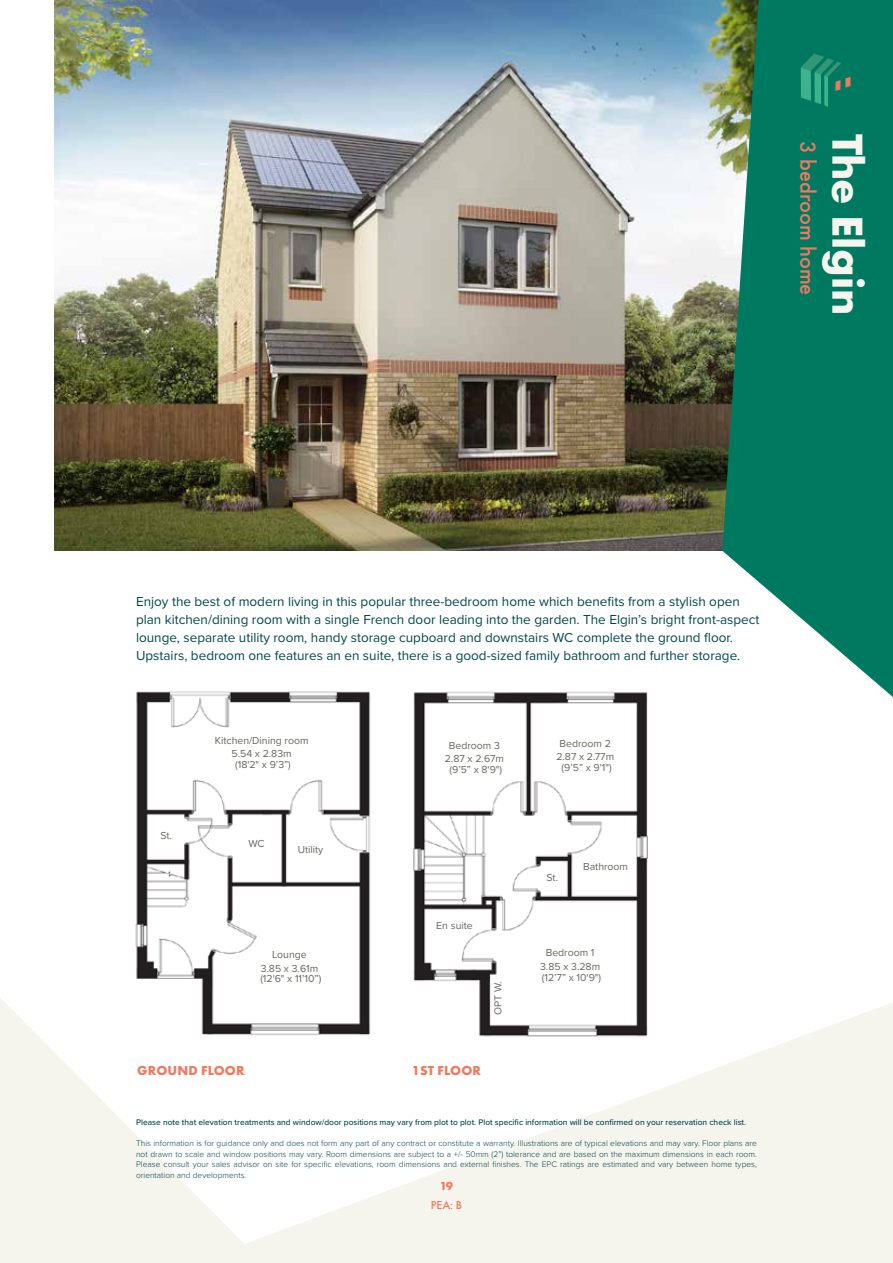
<style>
.page{position:relative;width:893px;height:1263px;background:#fff}
.page>*{position:absolute;margin:0;border:0;box-sizing:border-box;transform-origin:0 0}
.t1{font:700 45px "Futura PT";color:#f5f5ee}
.t2{font:500 22.5px "Futura PT";color:#ef795f}
.t3{font:13.5px/18px "Proxima Nova";color:#00474a}
.t4{font:700 13.5px "Futura PT";letter-spacing:.01em;color:#ef795f}
.t5{font:500 12px "Futura PT";color:#ef795f}
.t6{font:700 12px "Futura PT";color:#ef795f}
.t7{font:10.5px/13.6px "Proxima Nova";color:#65685e;text-align:center}
.t8{font:300 8.4px/10.5px "Proxima Nova";color:#00474a;text-align:justify}
.t9{font:500 8.4px "Proxima Nova";color:#00474a}
</style>
<div class="page">
<svg style="left:0;top:997px;width:893px;height:266px;fill:#f5f5ee"></svg>
<img style="left:54px;top:0;width:668px;height:551px">
<svg style="left:722px;top:0;width:171px;height:697px;background:#288a73"></svg>
<svg style="left:801px;top:54px;width:49px;height:53px;background:#1d8a6d"></svg>
<img style="left:131px;top:691px;width:244px;height:354px">
<img style="left:411px;top:691px;width:236px;height:354px">
<h2 class="t2" style="left:822px;top:141px;width:155px;rotate:90deg">3 bedroom home</h2>
<h1 class="t1" style="left:876px;top:134px;width:183px;rotate:90deg">The Elgin</h1>
<p class="t3" style="left:136px;top:592px;width:625px">Enjoy the best of modern living in this popular three-bedroom home which benefits from a stylish open plan kitchen/dining room with a single French door leading into the garden. The Elgin’s bright front-aspect lounge, separate utility room, handy storage cupboard and downstairs WC complete the ground floor.<br>Upstairs, bedroom one features an en suite, there is a good-sized family bathroom and further storage.</p>
<p class="t7" style="left:160px;top:828px;width:13px">St.</p>
<p class="t7" style="left:215px;top:733px;width:95px">Kitchen/Dining room<br>5.54 x 2.83m</p>
<p class="t7" style="left:235px;top:757px;width:57px">(18'2" x 9’3”)</p>
<p class="t7" style="left:249px;top:836px;width:18px">WC</p>
<p class="t7" style="left:298px;top:842px;width:27px">Utility</p>
<p class="t7" style="left:261px;top:947px;width:59px">Lounge<br>3.85 x 3.61m</p>
<p class="t7" style="left:260px;top:971px;width:62px">(12'6" x 11’10”)</p>
<p class="t7" style="left:445px;top:738px;width:61px">Bedroom 3<br>2.87 x 2.67m</p>
<p class="t7" style="left:450px;top:762px;width:54px">(9’5” x 8'9")</p>
<p class="t7" style="left:436px;top:918px;width:38px">En suite</p>
<p class="t7" style="left:491px;top:1015px;width:35px;rotate:-90deg">OPT W.</p>
<h3 class="t4" style="left:137px;top:1062px;width:109px">GROUND FLOOR</h3>
<h3 class="t4" style="left:412px;top:1062px;width:71px">1ST FLOOR</h3>
<p class="t7" style="left:556px;top:736px;width:59px">Bedroom 2<br>2.87 x 2.77m</p>
<p class="t7" style="left:562px;top:760px;width:52px">(9’5” x 9'1")</p>
<p class="t7" style="left:547px;top:870px;width:13px">St.</p>
<p class="t7" style="left:583px;top:859px;width:46px">Bathroom</p>
<p class="t7" style="left:540px;top:946px;width:62px">Bedroom 1<br>3.85 x 3.28m</p>
<p class="t7" style="left:542px;top:970px;width:61px">(12’7” x 10'9")</p>
<p class="t9" style="left:136px;top:1116px;width:612px">Please note that elevation treatments and window/door positions may vary from plot to plot. Plot specific information will be confirmed on your reservation check list.</p>
<p class="t8" style="left:136px;top:1137px;width:622px">This information is for guidance only and does not form any part of any contract or constitute a warranty. Illustrations are of typical elevations and may vary. Floor plans are not drawn to scale and window positions may vary. Room dimensions are subject to a +/- 50mm (2”) tolerance and are based on the maximum dimensions in each room.<br>Please consult your sales advisor on site for specific elevations, room dimensions and external finishes. The EPC ratings are estimated and vary between home types, orientation and developments.</p>
<h3 class="t6" style="left:440px;top:1178px;width:15px">19</h3>
<h3 class="t5" style="left:431px;top:1198px;width:33px">PEA: B</h3>
</div>
